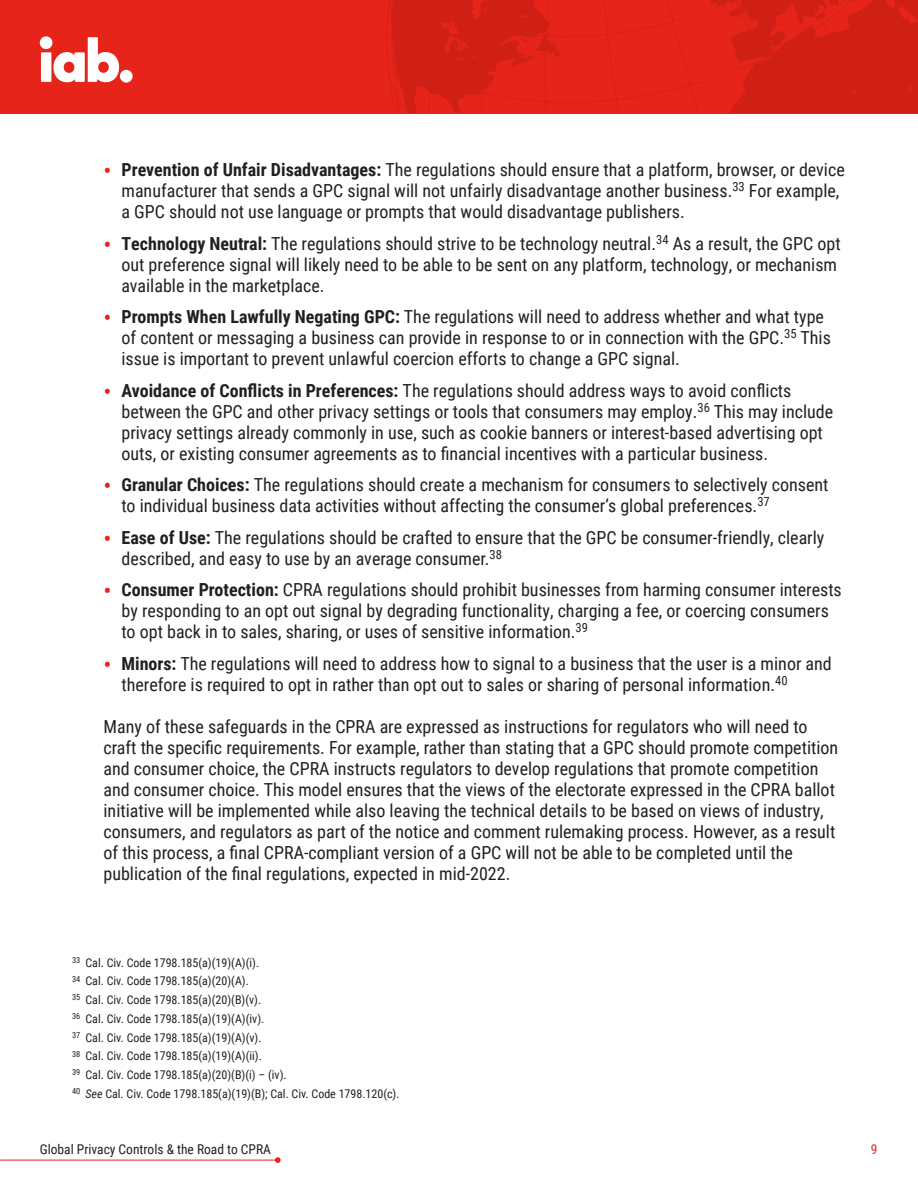
<style>
.page{position:relative;width:918px;height:1188px;background:#fff}
.page>*{position:absolute;margin:0;border:0;box-sizing:border-box;transform-origin:0 0}
.Body_indent{font:18px/21px "Roboto Condensed";color:#231f20}
.t1{font:13.5px "Roboto Condensed";color:#231f20}
.t2{font:13.5px "Roboto Condensed";color:#e72419}
.Footnote{font:12px "Roboto Condensed";color:#231f20}
.s1{font-size:24px;color:#e72419}
.s2{font-weight:700}
.s3{font-style:italic}
</style>
<div class="page">
<div style="left:0;top:0;width:918px;height:114px;background:#e72419"></div>
<hr style="left:0;top:1160px;width:278px;height:1px;background:#e72419">
<svg style="left:275px;top:1157px;width:6px;height:6px"></svg>
<div style="left:40px;top:36px;width:13px;height:13px;background:#fff;border-radius:50%"></div>
<div style="left:120px;top:70px;width:13px;height:13px;background:#fff;border-radius:50%"></div>
<div style="left:41px;top:52px;width:10px;height:30px;background:#fff"></div>
<svg style="left:53px;top:37px;width:66px;height:45px"></svg>
<svg style="left:388px;top:0;width:530px;height:112px"></svg>
<p class="Body_indent" style="left:122px;top:159px;width:725px;text-indent:-18px"><span class="s1">•</span> <span class="s2">Prevention of Unfair Disadvantages:</span> The regulations should ensure that a platform, browser, or device manufacturer that sends a GPC signal will not unfairly disadvantage another business.<sup>33</sup> For example, a GPC should not use language or prompts that would disadvantage publishers.</p>
<p class="Body_indent" style="left:122px;top:232px;width:721px;text-indent:-18px"><span class="s1">•</span> <span class="s2">Technology Neutral:</span> The regulations should strive to be technology neutral.<sup>34</sup> As a result, the GPC opt out preference signal will likely need to be able to be sent on any platform, technology, or mechanism available in the marketplace.</p>
<p class="Body_indent" style="left:122px;top:306px;width:711px;text-indent:-18px"><span class="s1">•</span> <span class="s2">Prompts When Lawfully Negating GPC:</span> The regulations will need to address whether and what type of content or messaging a business can provide in response to or in connection with the GPC.<sup>35</sup> This issue is important to prevent unlawful coercion efforts to change a GPC signal.</p>
<p class="Body_indent" style="left:122px;top:379px;width:713px;text-indent:-18px"><span class="s1">•</span> <span class="s2">Avoidance of Conflicts in Preferences:</span> The regulations should address ways to avoid conflicts between the GPC and other privacy settings or tools that consumers may employ.<sup>36</sup> This may include privacy settings already commonly in use, such as cookie banners or interest-based advertising opt outs, or existing consumer agreements as to financial incentives with a particular business.</p>
<p class="Body_indent" style="left:122px;top:474px;width:709px;text-indent:-18px"><span class="s1">•</span> <span class="s2">Granular Choices:</span> The regulations should create a mechanism for consumers to selectively consent to individual business data activities without affecting the consumer’s global preferences.<sup>37</sup></p>
<p class="Body_indent" style="left:122px;top:526px;width:704px;text-indent:-18px"><span class="s1">•</span> <span class="s2">Ease of Use:</span> The regulations should be crafted to ensure that the GPC be consumer-friendly, clearly described, and easy to use by an average consumer.<sup>38</sup></p>
<p class="Body_indent" style="left:122px;top:579px;width:722px;text-indent:-18px"><span class="s1">•</span> <span class="s2">Consumer Protection:</span> CPRA regulations should prohibit businesses from harming consumer interests by responding to an opt out signal by degrading functionality, charging a fee, or coercing consumers to opt back in to sales, sharing, or uses of sensitive information.<sup>39</sup></p>
<p class="Body_indent" style="left:122px;top:652px;width:712px;text-indent:-18px"><span class="s1">•</span> <span class="s2">Minors:</span> The regulations will need to address how to signal to a business that the user is a minor and therefore is required to opt in rather than opt out to sales or sharing of personal information.<sup>40</sup></p>
<p class="Body_indent" style="left:104px;top:715px;width:736px">Many of these safeguards in the CPRA are expressed as instructions for regulators who will need to craft the specific requirements. For example, rather than stating that a GPC should promote competition and consumer choice, the CPRA instructs regulators to develop regulations that promote competition and consumer choice. This model ensures that the views of the electorate expressed in the CPRA ballot initiative will be implemented while also leaving the technical details to be based on views of industry, consumers, and regulators as part of the notice and comment rulemaking process. However, as a result of this process, a final CPRA-compliant version of a GPC will not be able to be completed until the publication of the final regulations, expected in mid-2022.</p>
<p class="Footnote" style="left:72px;top:954px;width:189px"><sup>33</sup> Cal. Civ. Code 1798.185(a)(19)(A)(i).</p>
<p class="Footnote" style="left:72px;top:973px;width:178px"><sup>34</sup> Cal. Civ. Code 1798.185(a)(20)(A).</p>
<p class="Footnote" style="left:72px;top:992px;width:191px"><sup>35</sup> Cal. Civ. Code 1798.185(a)(20)(B)(v).</p>
<p class="Footnote" style="left:72px;top:1010px;width:194px"><sup>36</sup> Cal. Civ. Code 1798.185(a)(19)(A)(iv).</p>
<p class="Footnote" style="left:72px;top:1029px;width:191px"><sup>37</sup> Cal. Civ. Code 1798.185(a)(19)(A)(v).</p>
<p class="Footnote" style="left:72px;top:1048px;width:191px"><sup>38</sup> Cal. Civ. Code 1798.185(a)(19)(A)(ii).</p>
<p class="Footnote" style="left:72px;top:1067px;width:216px"><sup>39</sup> Cal. Civ. Code 1798.185(a)(20)(B)(i) – (iv).</p>
<p class="Footnote" style="left:72px;top:1085px;width:329px"><sup>40</sup> <span class="s3">See</span> Cal. Civ. Code 1798.185(a)(19)(B); Cal. Civ. Code 1798.120(c).</p>
<p class="t1" style="left:40px;top:1140px;width:233px">Global Privacy Controls &amp; the Road to CPRA</p>
<p class="t2" style="left:871px;top:1140px;width:8px">9</p>
</div>
